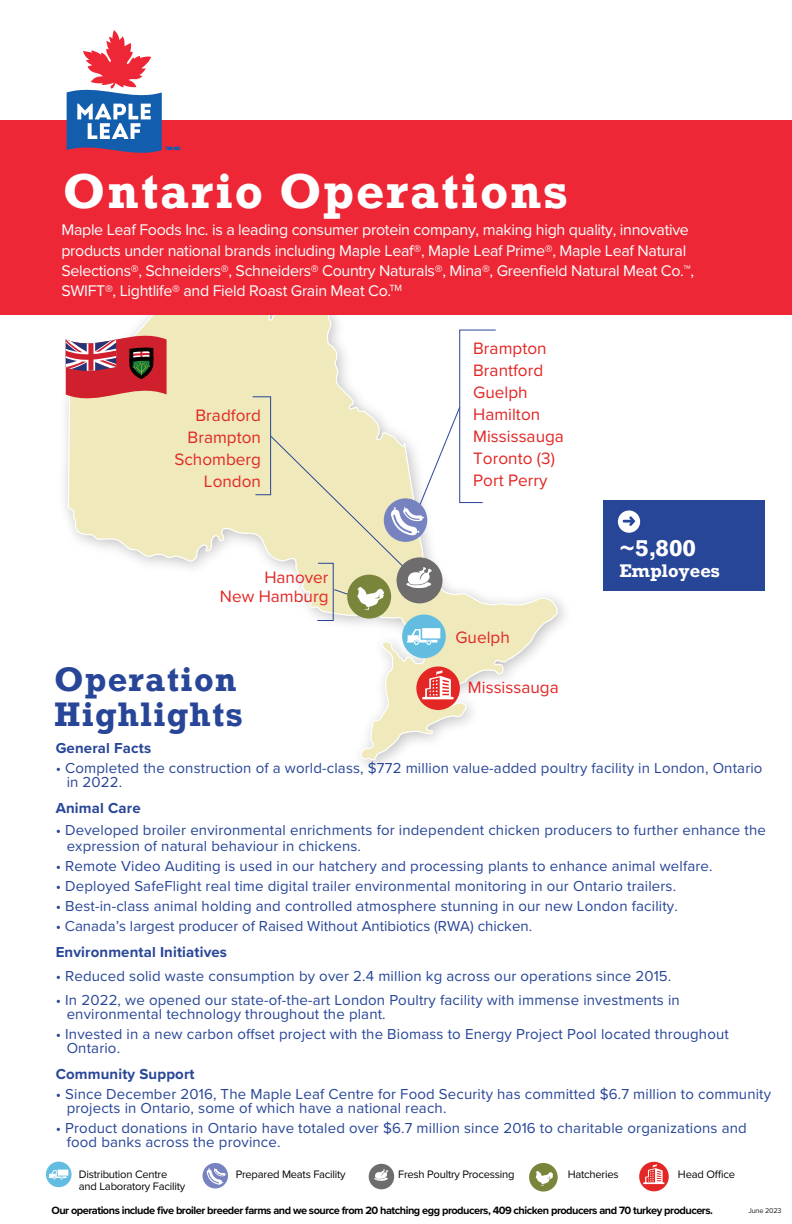
<style>
.page{position:relative;width:792px;height:1224px;background:#fff}
.page>*{position:absolute;margin:0;border:0;box-sizing:border-box;transform-origin:0 0}
.t1{font:700 46px "Rockwell";letter-spacing:.04em;color:#fff}
.t2{font:700 32px/35.4px "Rockwell";letter-spacing:.04em;color:#284698}
.t3{font:700 21.5px "Rockwell";color:#fff}
.t4{font:700 17.2px "Rockwell";color:#fff}
.t5{font:17.1px/22px "Proxima Nova";color:#e22725;text-align:right}
.t6{font:16px/20.2px "Proxima Nova";letter-spacing:-.02em;color:#fff}
.t7{font:15px/14px "Proxima Nova";letter-spacing:.01em;color:#284698}
.t8{font:700 15px "Proxima Nova";letter-spacing:.01em;color:#284698}
.t9{font:11.2px "Proxima Nova";letter-spacing:-.02em;color:#040503}
.t10{font:700 11px "Proxima Nova";letter-spacing:-.045em;color:#040503}
.t11{font:7.2px "Proxima Nova";letter-spacing:-.02em;color:#211d1e}
</style>
<div class="page">
<svg style="left:67px;top:315px;width:492px;height:446px"></svg>
<div style="left:0;top:121px;width:792px;height:194px;background:#ed2736"></div>
<svg style="left:67px;top:30px;width:114px;height:123px"></svg>
<svg style="left:66px;top:326px;width:101px;height:82px"></svg>
<div style="left:402px;top:615px;width:44px;height:43px;background:#62bde0;border-radius:50%"></div>
<svg style="left:407px;top:628px;width:33px;height:17px"></svg>
<div style="left:416px;top:666px;width:44px;height:44px;background:#e22725;border-radius:50%"></div>
<svg style="left:422px;top:670px;width:31px;height:29px"></svg>
<svg style="left:252px;top:329px;width:244px;height:292px"></svg>
<div style="left:604px;top:501px;width:161px;height:90px;background:#284698"></div>
<div style="left:618px;top:510px;width:22px;height:23px;background:#fff;border-radius:50%"></div>
<svg style="left:623px;top:516px;width:12px;height:10px"></svg>
<div style="left:46px;top:1162px;width:26px;height:25px;background:#62bde0;border-radius:50%"></div>
<svg style="left:49px;top:1170px;width:19px;height:9px"></svg>
<div style="left:203px;top:1163px;width:25px;height:25px;background:#7683c0;border-radius:50%"></div>
<svg style="left:207px;top:1168px;width:19px;height:17px"></svg>
<div style="left:369px;top:1164px;width:25px;height:25px;background:#6e6c6c;border-radius:50%"></div>
<svg style="left:374px;top:1169px;width:14px;height:12px"></svg>
<div style="left:529px;top:1163px;width:29px;height:29px;background:#78853a;border-radius:50%"></div>
<svg style="left:536px;top:1171px;width:17px;height:15px"></svg>
<svg style="left:639px;top:1162px;width:30px;height:29px"></svg>
<svg style="left:643px;top:1164px;width:21px;height:20px"></svg>
<h1 class="t1" style="left:63px;top:173px;width:506px">Ontario Operations</h1>
<p class="t6" style="left:61px;top:221px;width:634px">Maple Leaf Foods Inc. is a leading consumer protein company, making high quality, innovative products under national brands including Maple Leaf®, Maple Leaf Prime®, Maple Leaf Natural Selections®, Schneiders®, Schneiders® Country Naturals®, Mina®, Greenfield Natural Meat Co.™, SWIFT®, Lightlife® and Field Roast Grain Meat Co.<sup>TM</sup></p>
<p class="t5" style="left:174px;top:405px;width:88px">Bradford<br>Brampton<br>Schomberg<br>London</p>
<p class="t5" style="left:220px;top:568px;width:110px;line-height:19.6px">Hanover<br>New Hamburg</p>
<p class="t5" style="left:473px;top:338px;width:92px;text-align:left">Brampton<br>Brantford<br>Guelph<br>Hamilton<br>Mississauga<br>Toronto (3)<br>Port Perry</p>
<p class="t5" style="left:455px;top:627px;width:56px">Guelph</p>
<h3 class="t3" style="left:620px;top:540px;width:78px">~5,800</h3>
<p class="t4" style="left:620px;top:564px;width:102px">Employees</p>
<h2 class="t2" style="left:54px;top:665px;width:190px">Operation<br>Highlights</h2>
<p class="t8" style="left:56px;top:741px;width:97px">General Facts</p>
<p class="t7" style="left:67px;top:761px;width:697px;text-indent:-11px">• Completed the construction of a world-class, $772 million value-added poultry facility in London, Ontario in 2022.</p>
<p class="t8" style="left:56px;top:801px;width:86px">Animal Care</p>
<p class="t7" style="left:67px;top:822px;width:701px;line-height:16px;text-indent:-11px">• Developed broiler environmental enrichments for independent chicken producers to further enhance the expression of natural behaviour in chickens.</p>
<p class="t7" style="left:56px;top:859px;width:658px">• Remote Video Auditing is used in our hatchery and processing plants to enhance animal welfare.</p>
<p class="t7" style="left:56px;top:879px;width:622px">• Deployed SafeFlight real time digital trailer environmental monitoring in our Ontario trailers.</p>
<p class="t7" style="left:56px;top:899px;width:624px">• Best-in-class animal holding and controlled atmosphere stunning in our new London facility.</p>
<p class="t7" style="left:56px;top:919px;width:478px">• Canada’s largest producer of Raised Without Antibiotics (RWA) chicken.</p>
<p class="t8" style="left:56px;top:945px;width:173px">Environmental Initiatives</p>
<p class="t7" style="left:56px;top:969px;width:617px">• Reduced solid waste consumption by over 2.4 million kg across our operations since 2015.</p>
<p class="t7" style="left:67px;top:993px;width:615px;text-indent:-11px">• In 2022, we opened our state-of-the-art London Poultry facility with immense investments in environmental technology throughout the plant.</p>
<p class="t7" style="left:67px;top:1027px;width:664px;text-indent:-11px">• Invested in a new carbon o˛set project with the Biomass to Energy Project Pool located throughout<br>Ontario.</p>
<p class="t8" style="left:56px;top:1067px;width:140px">Community Support</p>
<p class="t7" style="left:67px;top:1087px;width:706px;text-indent:-11px">• Since December 2016, The Maple Leaf Centre for Food Security has committed $6.7 million to community projects in Ontario, some of which have a national reach.</p>
<p class="t7" style="left:67px;top:1121px;width:682px;text-indent:-11px">• Product donations in Ontario have totaled over $6.7 million since 2016 to charitable organizations and food banks across the province.</p>
<p class="t9" style="left:79px;top:1169px;width:90px">Distribution Centre</p>
<p class="t9" style="left:236px;top:1170px;width:112px">Prepared Meats Facility</p>
<p class="t9" style="left:398px;top:1170px;width:118px">Fresh Poultry Processing</p>
<p class="t9" style="left:568px;top:1170px;width:52px">Hatcheries</p>
<p class="t9" style="left:678px;top:1170px;width:59px">Head O˜ce</p>
<p class="t9" style="left:79px;top:1181px;width:108px">and Laboratory Facility</p>
<p class="t10" style="left:51px;top:1205px;width:663px">Our operations include five broiler breeder farms and we source from 20 hatching egg producers, 409 chicken producers and 70 turkey producers.</p>
<p class="t11" style="left:748px;top:1207px;width:35px">June 2023</p>
<p class="t5" style="left:468px;top:677px;width:92px">Mississauga</p>
</div>
